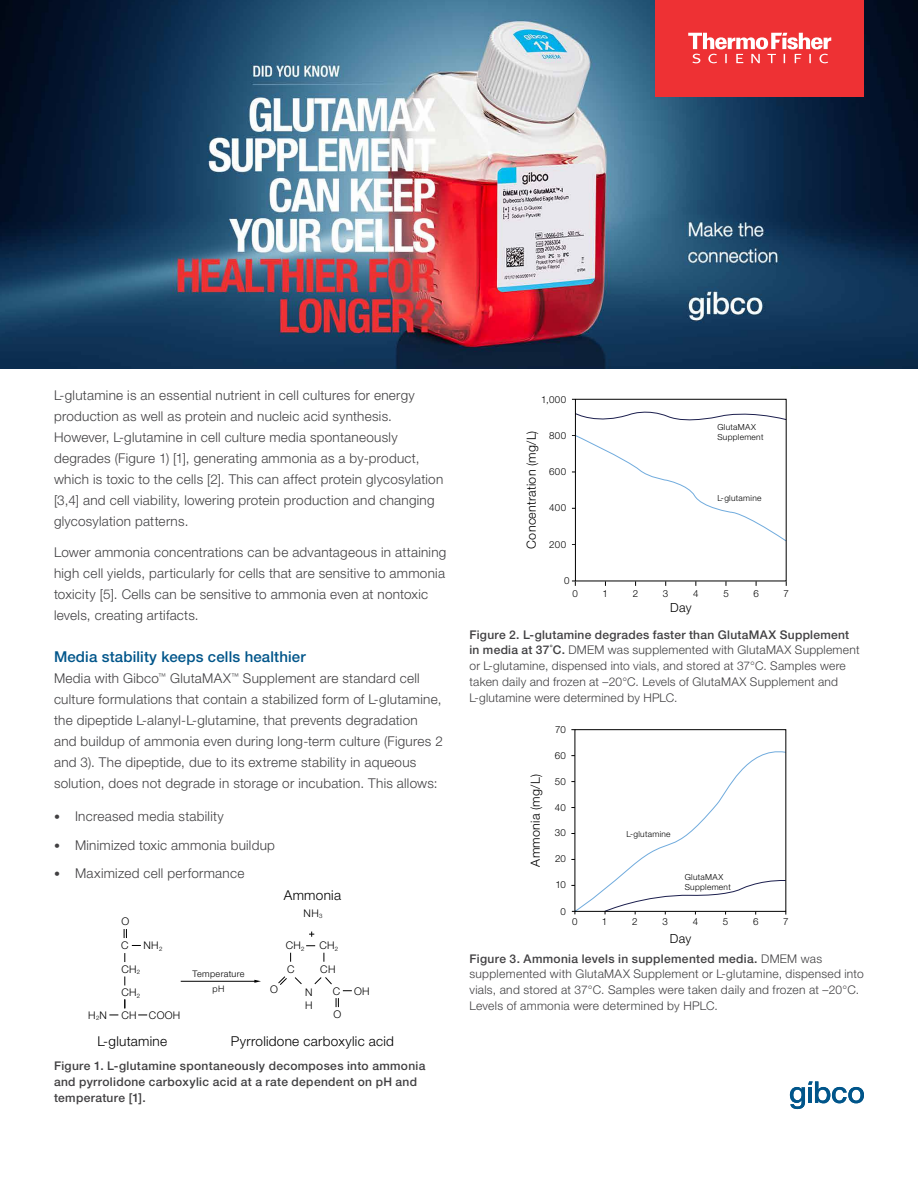
<style>
.page{position:relative;width:918px;height:1188px;background:#fff}
.page>*{position:absolute;margin:0;border:0;box-sizing:border-box;transform-origin:0 0}
.t1{font:500 15px "Helvetica Neue LTW1 G";letter-spacing:.01em;color:#00558a}
.t2{font:300 13.65px "Helvetica Neue LTW1 G";letter-spacing:.02em;color:#000}
.t3{font:300 13.5px/21px "Helvetica Neue LTW1 G";letter-spacing:.02em;color:#414042}
.t4{font:300 12.6px "Helvetica Neue LTW1 G";letter-spacing:.02em;color:#000}
.t5{font:300 12px/15.8px "Helvetica Neue LTW1 G";letter-spacing:.02em;color:#414042}
.t6{font:500 12px/15.8px "Helvetica Neue LTW1 G";letter-spacing:.03em;color:#414042}
.t7{font:300 10.5px/13px "Helvetica Neue LTW1 G";letter-spacing:.03em;color:#000}
.t8{font:300 9.75px "Helvetica Neue LTW1 G";letter-spacing:.035em;color:#000}
.t9{font:300 9px/15.1px "Helvetica Neue LTW1 G";letter-spacing:.035em;color:#000;text-align:center}
.t10{font:300 8.4px/10.1px "Helvetica Neue LTW1 G";letter-spacing:.035em;color:#000}
.s1{font-size:12px}
.s2{font-weight:500}
</style>
<div class="page">
<img style="left:0;top:0;width:918px;height:369px">
<svg style="left:254px;top:980px;width:7px;height:3px"></svg>
<hr style="left:181px;top:981px;width:75px;height:1px;background:#000">
<svg style="left:309px;top:932px;width:5px;height:5px"></svg>
<svg style="left:294px;top:977px;width:8px;height:8px"></svg>
<svg style="left:314px;top:977px;width:18px;height:8px"></svg>
<svg style="left:278px;top:976px;width:9px;height:9px"></svg>
<svg style="left:336px;top:998px;width:3px;height:9px"></svg>
<svg style="left:124px;top:929px;width:3px;height:9px"></svg>
<svg style="left:577px;top:411px;width:208px;height:10px"></svg>
<div style="left:575px;top:399px;width:212px;height:182px;border:1px solid #000"></div>
<svg style="left:572px;top:435px;width:215px;height:110px"></svg>
<svg style="left:572px;top:581px;width:4px;height:5px"></svg>
<svg style="left:571px;top:746px;width:215px;height:169px"></svg>
<svg style="left:790px;top:1081px;width:74px;height:28px"></svg>
<div style="left:656px;top:0;width:208px;height:96px;background:#ee3134"></div>
<svg style="left:688px;top:33px;width:143px;height:30px"></svg>
<p class="t3" style="left:54px;top:384px;width:391px">L-glutamine is an essential nutrient in cell cultures for energy production as well as protein and nucleic acid synthesis.<br>However, L-glutamine in cell culture media spontaneously degrades (Figure 1) [1], generating ammonia as a by-product, which is toxic to the cells [2]. This can affect protein glycosylation [3,4] and cell viability, lowering protein production and changing glycosylation patterns.</p>
<p class="t3" style="left:54px;top:542px;width:394px">Lower ammonia concentrations can be advantageous in attaining high cell yields, particularly for cells that are sensitive to ammonia toxicity [5]. Cells can be sensitive to ammonia even at nontoxic levels, creating artifacts.</p>
<p class="t1" style="left:54px;top:648px;width:253px">Media stability keeps cells healthier</p>
<p class="t3" style="left:54px;top:668px;width:390px">Media with Gibco<sup>™</sup> GlutaMAX<sup>™</sup> Supplement are standard cell culture formulations that contain a stabilized form of L-glutamine, the dipeptide L-alanyl-L-glutamine, that prevents degradation and buildup of ammonia even during long-term culture (Figures 2 and 3). The dipeptide, due to its extreme stability in aqueous solution, does not degrade in storage or incubation. This allows:</p>
<p class="t3" style="left:54px;top:806px;width:171px"><span class="s1">•</span> Increased media stability</p>
<p class="t3" style="left:54px;top:834px;width:222px"><span class="s1">•</span> Minimized toxic ammonia buildup</p>
<p class="t3" style="left:54px;top:863px;width:192px"><span class="s1">•</span> Maximized cell performance</p>
<p class="t2" style="left:284px;top:886px;width:59px">Ammonia</p>
<p class="t7" style="left:121px;top:915px;width:9px">O</p>
<p class="t7" style="left:121px;top:939px;width:9px">C</p>
<p class="t7" style="left:121px;top:963px;width:20px">CH<sub>2</sub></p>
<p class="t7" style="left:144px;top:939px;width:20px">NH<sub>2</sub></p>
<p class="t7" style="left:121px;top:981px;width:20px;line-height:22.8px">CH<sub>2<br></sub>CH</p>
<p class="t7" style="left:88px;top:1009px;width:20px">H<sub>2</sub>N</p>
<p class="t7" style="left:149px;top:1009px;width:33px">COOH</p>
<p class="t9" style="left:193px;top:966px;width:53px">Temperature pH</p>
<p class="t7" style="left:304px;top:907px;width:20px">NH<sub>3</sub></p>
<p class="t7" style="left:270px;top:982px;width:9px">O</p>
<p class="t7" style="left:286px;top:939px;width:20px">CH<sub>2</sub></p>
<p class="t7" style="left:287px;top:963px;width:9px">C</p>
<p class="t7" style="left:319px;top:939px;width:20px">CH<sub>2</sub></p>
<p class="t7" style="left:320px;top:963px;width:17px">CH</p>
<p class="t7" style="left:305px;top:985px;width:9px">N<br>H</p>
<p class="t7" style="left:333px;top:984px;width:9px">C</p>
<p class="t7" style="left:354px;top:984px;width:17px">OH</p>
<p class="t7" style="left:333px;top:1007px;width:9px">O</p>
<p class="t2" style="left:98px;top:1033px;width:71px">L-glutamine</p>
<p class="t2" style="left:231px;top:1032px;width:165px">Pyrrolidone carboxylic acid</p>
<p class="t6" style="left:54px;top:1058px;width:373px">Figure 1. L-glutamine spontaneously decomposes into ammonia and pyrrolidone carboxylic acid at a rate dependent on pH and temperature [1].</p>
<p class="t8" style="left:541px;top:394px;width:26px">1,000</p>
<p class="t8" style="left:549px;top:430px;width:19px">800</p>
<p class="t8" style="left:549px;top:466px;width:19px">600</p>
<p class="t8" style="left:549px;top:502px;width:18px">400</p>
<p class="t8" style="left:549px;top:538px;width:18px">200</p>
<p class="t8" style="left:564px;top:575px;width:7px">0</p>
<p class="t4" style="left:524px;top:549px;width:120px;rotate:-90deg">Concentration (mg/L)</p>
<p class="t10" style="left:717px;top:422px;width:48px">GlutaMAX<br>Supplement</p>
<p class="t10" style="left:717px;top:493px;width:46px">L-glutamine</p>
<p class="t8" style="left:573px;top:588px;width:7px">0</p>
<p class="t8" style="left:602px;top:588px;width:7px">1</p>
<p class="t8" style="left:633px;top:588px;width:7px">2</p>
<p class="t8" style="left:663px;top:588px;width:7px">3</p>
<p class="t8" style="left:693px;top:588px;width:7px">4</p>
<p class="t8" style="left:723px;top:588px;width:7px">5</p>
<p class="t8" style="left:754px;top:588px;width:7px">6</p>
<p class="t8" style="left:784px;top:588px;width:7px">7</p>
<p class="t4" style="left:670px;top:600px;width:23px">Day</p>
<p class="t5" style="left:470px;top:626px;width:392px"><span class="s2">Figure 2. L-glutamine degrades faster than GlutaMAX Supplement in media at 37˚C.</span> DMEM was supplemented with GlutaMAX Supplement or L-glutamine, dispensed into vials, and stored at 37°C. Samples were taken daily and frozen at –20°C. Levels of GlutaMAX Supplement and L-glutamine were determined by HPLC.</p>
<p class="t8" style="left:555px;top:723px;width:12px">70</p>
<p class="t4" style="left:528px;top:867px;width:94px;rotate:-90deg">Ammonia (mg/L)</p>
<p class="t8" style="left:555px;top:749px;width:13px">60</p>
<p class="t8" style="left:555px;top:775px;width:13px">50</p>
<p class="t8" style="left:555px;top:801px;width:13px">40</p>
<p class="t8" style="left:555px;top:827px;width:13px">30</p>
<p class="t8" style="left:555px;top:853px;width:12px">20</p>
<p class="t8" style="left:555px;top:879px;width:12px">10</p>
<p class="t8" style="left:561px;top:905px;width:7px">0</p>
<p class="t10" style="left:627px;top:829px;width:46px">L-glutamine</p>
<p class="t10" style="left:685px;top:872px;width:48px">GlutaMAX<br>Supplement</p>
<p class="t8" style="left:572px;top:915px;width:7px">0</p>
<p class="t8" style="left:602px;top:915px;width:7px">1</p>
<p class="t8" style="left:632px;top:915px;width:7px">2</p>
<p class="t8" style="left:662px;top:915px;width:7px">3</p>
<p class="t8" style="left:693px;top:915px;width:7px">4</p>
<p class="t8" style="left:723px;top:915px;width:7px">5</p>
<p class="t8" style="left:753px;top:915px;width:7px">6</p>
<p class="t8" style="left:783px;top:915px;width:7px">7</p>
<p class="t4" style="left:670px;top:931px;width:23px">Day</p>
<p class="t5" style="left:470px;top:950px;width:396px"><span class="s2">Figure 3. Ammonia levels in supplemented media.</span> DMEM was supplemented with GlutaMAX Supplement or L-glutamine, dispensed into vials, and stored at 37°C. Samples were taken daily and frozen at –20°C.<br>Levels of ammonia were determined by HPLC.</p>
</div>
